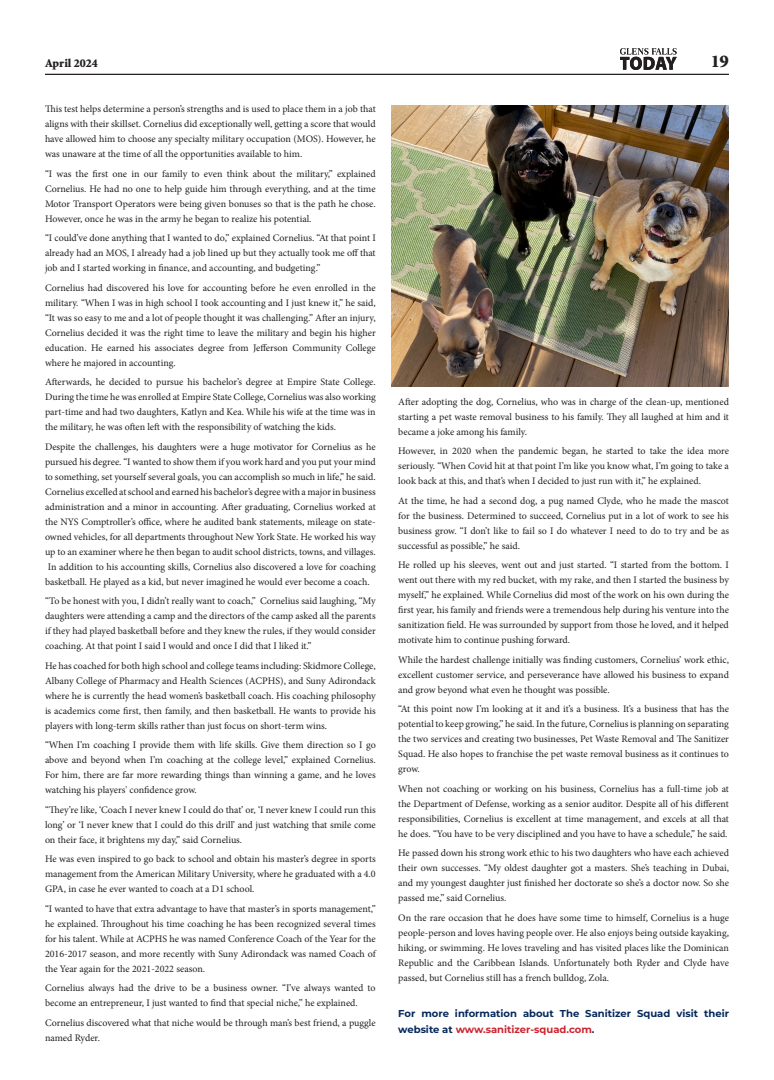
<style>
.page{position:relative;width:774px;height:1080px;background:#fff}
.page>*{position:absolute;margin:0;border:0;box-sizing:border-box;transform-origin:0 0}
.t1{font:900 18px "Minion Std";color:#231f20}
.t2{font:900 12px "Minion Std";color:#231f20}
.Article_Text{font:10px/15px "Minion Pro";letter-spacing:-.005em;color:#231f20;text-align:justify}
.Article_Text-2{font:700 10px/16px "Montserrat";color:#05285b}
.s1{color:#cb242e}
</style>
<div class="page">
<img style="left:621px;top:49px;width:55px;height:20px">
<hr style="left:45px;top:74px;width:684px;height:1px;background:#231f20">
<img style="left:391px;top:105px;width:338px;height:282px">
<p class="t2" style="left:45px;top:57px;width:54px">April 2024</p>
<h1 class="t1" style="left:711px;top:52px;width:19px">19</h1>
<p class="Article_Text" style="left:45px;top:102px;width:332px">This test helps determine a person’s strengths and is used to place them in a job that aligns with their skillset. Cornelius did exceptionally well, getting a score that would have allowed him to choose any specialty military occupation (MOS). However, he was unaware at the time of all the opportunities available to him.</p>
<p class="Article_Text" style="left:45px;top:166px;width:332px">“I was the first one in our family to even think about the military,” explained Cornelius. He had no one to help guide him through everything, and at the time Motor Transport Operators were being given bonuses so that is the path he chose.<br>However, once he was in the army he began to realize his potential.</p>
<p class="Article_Text" style="left:45px;top:231px;width:332px">“I could’ve done anything that I wanted to do,” explained Cornelius. “At that point I already had an MOS, I already had a job lined up but they actually took me off that job and I started working in finance, and accounting, and budgeting.”</p>
<p class="Article_Text" style="left:45px;top:280px;width:332px">Cornelius had discovered his love for accounting before he even enrolled in the military. “When I was in high school I took accounting and I just knew it,” he said, “It was so easy to me and a lot of people thought it was challenging.” After an injury, Cornelius decided it was the right time to leave the military and begin his higher education. He earned his associates degree from Jefferson Community College where he majored in accounting.</p>
<p class="Article_Text" style="left:45px;top:375px;width:332px">Afterwards, he decided to pursue his bachelor’s degree at Empire State College.<br>During the time he was enrolled at Empire State College, Cornelius was also working part-time and had two daughters, Katlyn and Kea. While his wife at the time was in the military, he was often left with the responsibility of watching the kids.</p>
<p class="Article_Text" style="left:45px;top:439px;width:332px">Despite the challenges, his daughters were a huge motivator for Cornelius as he pursued his degree. “I wanted to show them if you work hard and you put your mind to something, set yourself several goals, you can accomplish so much in life,” he said.<br>Cornelius excelled at school and earned his bachelor’s degree with a major in business administration and a minor in accounting. After graduating, Cornelius worked at the NYS Comptroller’s office, where he audited bank statements, mileage on state&shy;owned vehicles, for all departments throughout New York State. He worked his way up to an examiner where he then began to audit school districts, towns, and villages.<br>In addition to his accounting skills, Cornelius also discovered a love for coaching basketball. He played as a kid, but never imagined he would ever become a coach.</p>
<p class="Article_Text" style="left:45px;top:594px;width:332px">“To be honest with you, I didn’t really want to coach,” Cornelius said laughing, “My daughters were attending a camp and the directors of the camp asked all the parents if they had played basketball before and they knew the rules, if they would consider coaching. At that point I said I would and once I did that I liked it.”</p>
<p class="Article_Text" style="left:45px;top:658px;width:332px">He has coached for both high school and college teams including: Skidmore College, Albany College of Pharmacy and Health Sciences (ACPHS), and Suny Adirondack where he is currently the head women’s basketball coach. His coaching philosophy is academics come first, then family, and then basketball. He wants to provide his players with long-term skills rather than just focus on short-term wins.</p>
<p class="Article_Text" style="left:45px;top:738px;width:332px">“When I’m coaching I provide them with life skills. Give them direction so I go above and beyond when I’m coaching at the college level,” explained Cornelius.<br>For him, there are far more rewarding things than winning a game, and he loves watching his players' confidence grow.</p>
<p class="Article_Text" style="left:45px;top:802px;width:332px">“They’re like, ‘Coach I never knew I could do that’ or, ‘I never knew I could run this long’ or ‘I never knew that I could do this drill’ and just watching that smile come on their face, it brightens my day,” said Cornelius.</p>
<p class="Article_Text" style="left:45px;top:852px;width:332px">He was even inspired to go back to school and obtain his master’s degree in sports management from the American Military University, where he graduated with a 4.0<br>GPA, in case he ever wanted to coach at a D1 school.</p>
<p class="Article_Text" style="left:45px;top:901px;width:332px">“I wanted to have that extra advantage to have that master’s in sports management,” he explained. Throughout his time coaching he has been recognized several times for his talent. While at ACPHS he was named Conference Coach of the Year for the 2016-2017 season, and more recently with Suny Adirondack was named Coach of the Year again for the 2021-2022 season.</p>
<p class="Article_Text" style="left:45px;top:981px;width:332px">Cornelius always had the drive to be a business owner. “I’ve always wanted to become an entrepreneur, I just wanted to find that special niche,” he explained.</p>
<p class="Article_Text" style="left:45px;top:1015px;width:332px">Cornelius discovered what that niche would be through man’s best friend, a puggle named Ryder.</p>
<p class="Article_Text" style="left:398px;top:394px;width:332px">After adopting the dog, Cornelius, who was in charge of the clean-up, mentioned starting a pet waste removal business to his family. They all laughed at him and it became a joke among his family.</p>
<p class="Article_Text" style="left:398px;top:444px;width:332px">However, in 2020 when the pandemic began, he started to take the idea more seriously. “When Covid hit at that point I’m like you know what, I’m going to take a look back at this, and that’s when I decided to just run with it,” he explained.</p>
<p class="Article_Text" style="left:398px;top:493px;width:332px">At the time, he had a second dog, a pug named Clyde, who he made the mascot for the business. Determined to succeed, Cornelius put in a lot of work to see his business grow. “I don’t like to fail so I do whatever I need to do to try and be as successful as possible,” he said.</p>
<p class="Article_Text" style="left:398px;top:558px;width:332px">He rolled up his sleeves, went out and just started. “I started from the bottom. I went out there with my red bucket, with my rake, and then I started the business by myself,” he explained. While Cornelius did most of the work on his own during the first year, his family and friends were a tremendous help during his venture into the sanitization field. He was surrounded by support from those he loved, and it helped motivate him to continue pushing forward.</p>
<p class="Article_Text" style="left:398px;top:652px;width:332px">While the hardest challenge initially was finding customers, Cornelius’ work ethic, excellent customer service, and perseverance have allowed his business to expand and grow beyond what even he thought was possible.</p>
<p class="Article_Text" style="left:398px;top:702px;width:332px">“At this point now I’m looking at it and it’s a business. It’s a business that has the potential to keep growing,” he said. In the future, Cornelius is planning on separating the two services and creating two businesses, Pet Waste Removal and The Sanitizer Squad. He also hopes to franchise the pet waste removal business as it continues to grow.</p>
<p class="Article_Text" style="left:398px;top:781px;width:332px">When not coaching or working on his business, Cornelius has a full-time job at the Department of Defense, working as a senior auditor. Despite all of his different responsibilities, Cornelius is excellent at time management, and excels at all that he does. “You have to be very disciplined and you have to have a schedule,” he said.</p>
<p class="Article_Text" style="left:398px;top:846px;width:332px">He passed down his strong work ethic to his two daughters who have each achieved their own successes. “My oldest daughter got a masters. She’s teaching in Dubai, and my youngest daughter just finished her doctorate so she’s a doctor now. So she passed me,” said Cornelius.</p>
<p class="Article_Text" style="left:398px;top:910px;width:332px">On the rare occasion that he does have some time to himself, Cornelius is a huge people-person and loves having people over. He also enjoys being outside kayaking, hiking, or swimming. He loves traveling and has visited places like the Dominican Republic and the Caribbean Islands. Unfortunately both Ryder and Clyde have passed, but Cornelius still has a french bulldog, Zola.</p>
<p class="Article_Text-2" style="left:398px;top:1005px;width:332px">For more information about The Sanitizer Squad visit their website at <span class="s1">www.sanitizer-squad.com</span>.</p>
</div>
